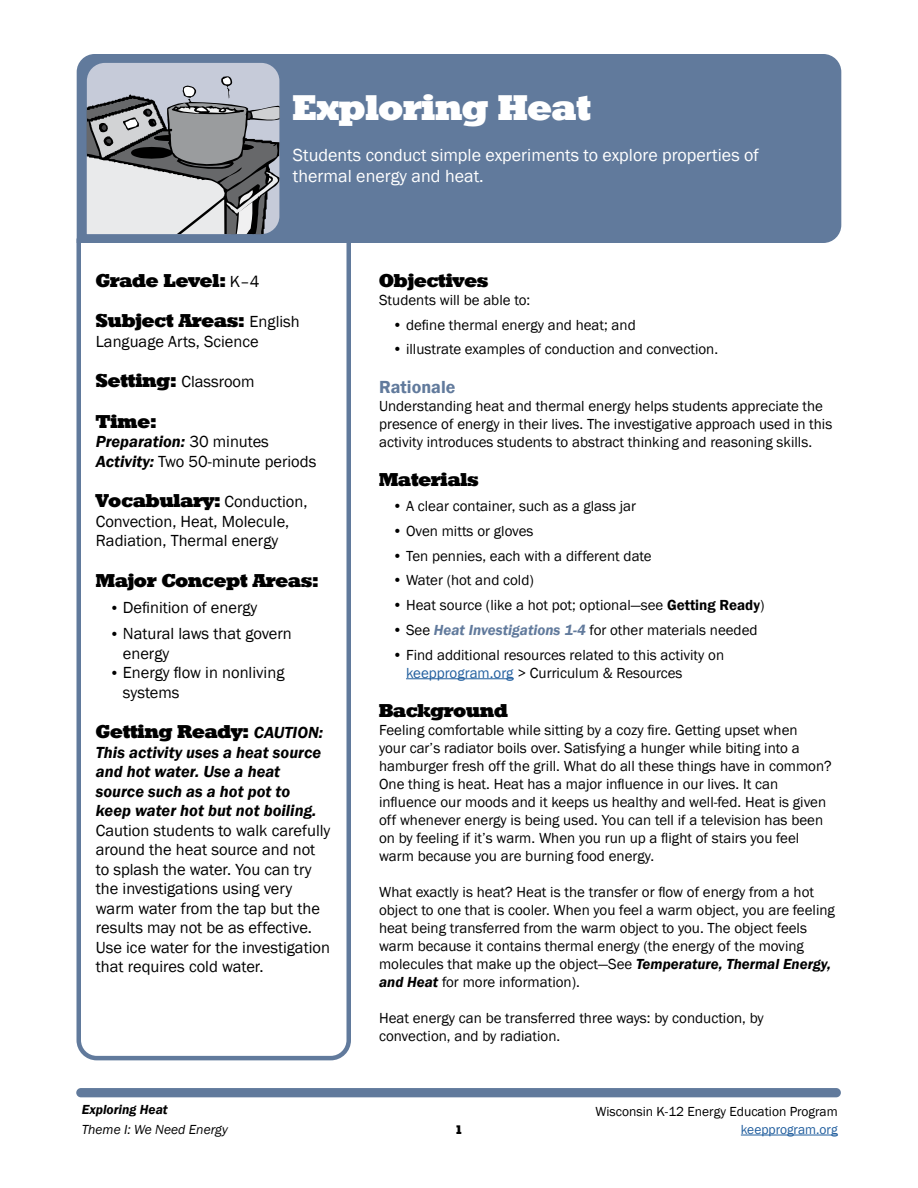
<style>
.page{position:relative;width:918px;height:1188px;background:#fff}
.page>*{position:absolute;margin:0;border:0;box-sizing:border-box;transform-origin:0 0}
.t1{font:34.5px "Roland";color:#fff}
.t2{font:18px "Roland";color:#000}
.t3{font:18px/21px "Franklin Gothic";color:#fff}
.t4{font:600 18px "Franklin Gothic";color:#617a9c}
.t5{font:16.5px/19.5px "Franklin Gothic";color:#000}
.t6{font:italic 600 16.5px/19.5px "Franklin Gothic";color:#000}
.t7{font:15px/18px "Franklin Gothic";color:#000}
.t8{font:13.5px "Franklin Gothic";color:#000}
.t9{font:italic 13.5px "Franklin Gothic";color:#000}
.t10{font:13.5px "Franklin Gothic";color:#215e9e}
.t11{font:italic 600 13.5px "Franklin Gothic";color:#000}
.t12{font:12px "Roland";color:#000}
.s1{font-family:"Franklin Gothic";font-size:16.5px}
.s2{font-family:"Roland";font-size:18px}
.s3{font-weight:600;font-style:italic}
.s4{font-size:15px}
.s5{font-family:"Franklin Gothic";font-weight:600;font-style:italic;font-size:16.5px}
.s6{font-weight:600}
.s7{font-weight:600;font-style:italic;color:#617a9c}
.s8{color:#215e9e}
</style>
<div class="page">
<div style="left:76px;top:1088px;width:765px;height:9px;background:#617a9c;border-radius:5px"></div>
<hr style="left:741px;top:1135px;width:97px;height:1px;background:#215e9e">
<div style="left:77px;top:54px;width:764px;height:189px;background:#617a9c"></div>
<svg style="left:76px;top:236px;width:277px;height:825px"></svg>
<svg style="left:87px;top:63px;width:192px;height:171px;background:#a7a9ad"></svg>
<hr style="left:406px;top:678px;width:108px;height:1px;background:#215e9e">
<h1 class="t1" style="left:293px;top:88px;width:299px">Exploring Heat</h1>
<p class="t3" style="left:293px;top:145px;width:468px">Students conduct simple experiments to explore properties of thermal energy and heat.</p>
<p class="t2" style="left:96px;top:270px;width:165px">Grade Level: <span class="s1">K–4</span></p>
<p class="t2" style="left:96px;top:310px;width:205px">Subject Areas: <span class="s1">English</span></p>
<p class="t5" style="left:96px;top:332px;width:164px">Language Arts, Science</p>
<p class="t5" style="left:96px;top:373px;width:160px"><span class="s2">Setting:</span> Classroom</p>
<p class="t2" style="left:96px;top:411px;width:62px">Time:</p>
<p class="t5" style="left:96px;top:433px;width:222px"><span class="s3">Preparation:</span> 30 minutes<br><span class="s3">Activity:</span> Two 50-minute periods</p>
<p class="t2" style="left:96px;top:490px;width:213px">Vocabulary: <span class="s1">Conduction,</span></p>
<p class="t5" style="left:96px;top:512px;width:195px">Convection, Heat, Molecule,<br>Radiation, Thermal energy</p>
<p class="t2" style="left:96px;top:570px;width:224px">Major Concept Areas:</p>
<p class="t5" style="left:109px;top:598px;width:150px"><span class="s4">•</span> Definition of energy</p>
<p class="t5" style="left:123px;top:625px;width:171px;text-indent:-14px"><span class="s4">•</span> Natural laws that govern energy</p>
<p class="t5" style="left:123px;top:664px;width:163px;text-indent:-14px"><span class="s4">•</span> Energy flow in nonliving systems</p>
<p class="t2" style="left:96px;top:721px;width:229px">Getting Ready: <span class="s5">CAUTION:</span></p>
<p class="t6" style="left:96px;top:743px;width:227px">This activity uses a heat source and hot water. Use a heat source such as a hot pot to keep water hot but not boiling.</p>
<p class="t5" style="left:96px;top:821px;width:236px">Caution students to walk carefully around the heat source and not to splash the water. You can try the investigations using very warm water from the tap but the results may not be as effective.<br>Use ice water for the investigation that requires cold water.</p>
<p class="t11" style="left:82px;top:1101px;width:88px">Exploring Heat</p>
<p class="t2" style="left:379px;top:270px;width:111px">Objectives</p>
<p class="t7" style="left:379px;top:291px;width:153px">Students will be able to:</p>
<p class="t7" style="left:393px;top:316px;width:245px">• define thermal energy and heat; and</p>
<p class="t7" style="left:393px;top:341px;width:327px">• illustrate examples of conduction and convection.</p>
<p class="t4" style="left:379px;top:376px;width:78px">Rationale</p>
<p class="t7" style="left:379px;top:398px;width:455px">Understanding heat and thermal energy helps students appreciate the presence of energy in their lives. The investigative approach used in this activity introduces students to abstract thinking and reasoning skills.</p>
<p class="t2" style="left:379px;top:469px;width:101px">Materials</p>
<p class="t7" style="left:393px;top:497px;width:245px">• A clear container, such as a glass jar</p>
<p class="t7" style="left:393px;top:522px;width:142px">• Oven mitts or gloves</p>
<p class="t7" style="left:393px;top:547px;width:261px">• Ten pennies, each with a different date</p>
<p class="t7" style="left:393px;top:572px;width:143px">• Water (hot and cold)</p>
<p class="t7" style="left:393px;top:596px;width:373px">• Heat source (like a hot pot; optional—see <span class="s6">Getting Ready</span>)</p>
<p class="t7" style="left:393px;top:621px;width:367px">• See <span class="s7">Heat Investigations 1-4</span> for other materials needed</p>
<p class="t7" style="left:406px;top:646px;width:320px;text-indent:-14px">• Find additional resources related to this activity on <span class="s8">keepprogram.org</span> &gt; Curriculum &amp; Resources</p>
<p class="t2" style="left:379px;top:700px;width:130px">Background</p>
<p class="t7" style="left:379px;top:721px;width:454px">Feeling comfortable while sitting by a cozy fire. Getting upset when<br>your car’s radiator boils over. Satisfying a hunger while biting into a hamburger fresh off the grill. What do all these things have in common?<br>One thing is heat. Heat has a major influence in our lives. It can influence our moods and it keeps us healthy and well-fed. Heat is given off whenever energy is being used. You can tell if a television has been on by feeling if it’s warm. When you run up a flight of stairs you feel warm because you are burning food energy.</p>
<p class="t7" style="left:379px;top:883px;width:457px">What exactly is heat? Heat is the transfer or flow of energy from a hot object to one that is cooler. When you feel a warm object, you are feeling heat being transferred from the warm object to you. The object feels warm because it contains thermal energy (the energy of the moving molecules that make up the object—See <span class="s3">Temperature, Thermal Energy, and Heat</span> for more information).</p>
<p class="t7" style="left:379px;top:1009px;width:386px">Heat energy can be transferred three ways: by conduction, by convection, and by radiation.</p>
<p class="t8" style="left:596px;top:1103px;width:244px">Wisconsin K-12 Energy Education Program</p>
<p class="t9" style="left:82px;top:1121px;width:148px">Theme I: We Need Energy</p>
<p class="t10" style="left:741px;top:1121px;width:98px">keepprogram.org</p>
<p class="t12" style="left:455px;top:1123px;width:9px">1</p>
</div>
